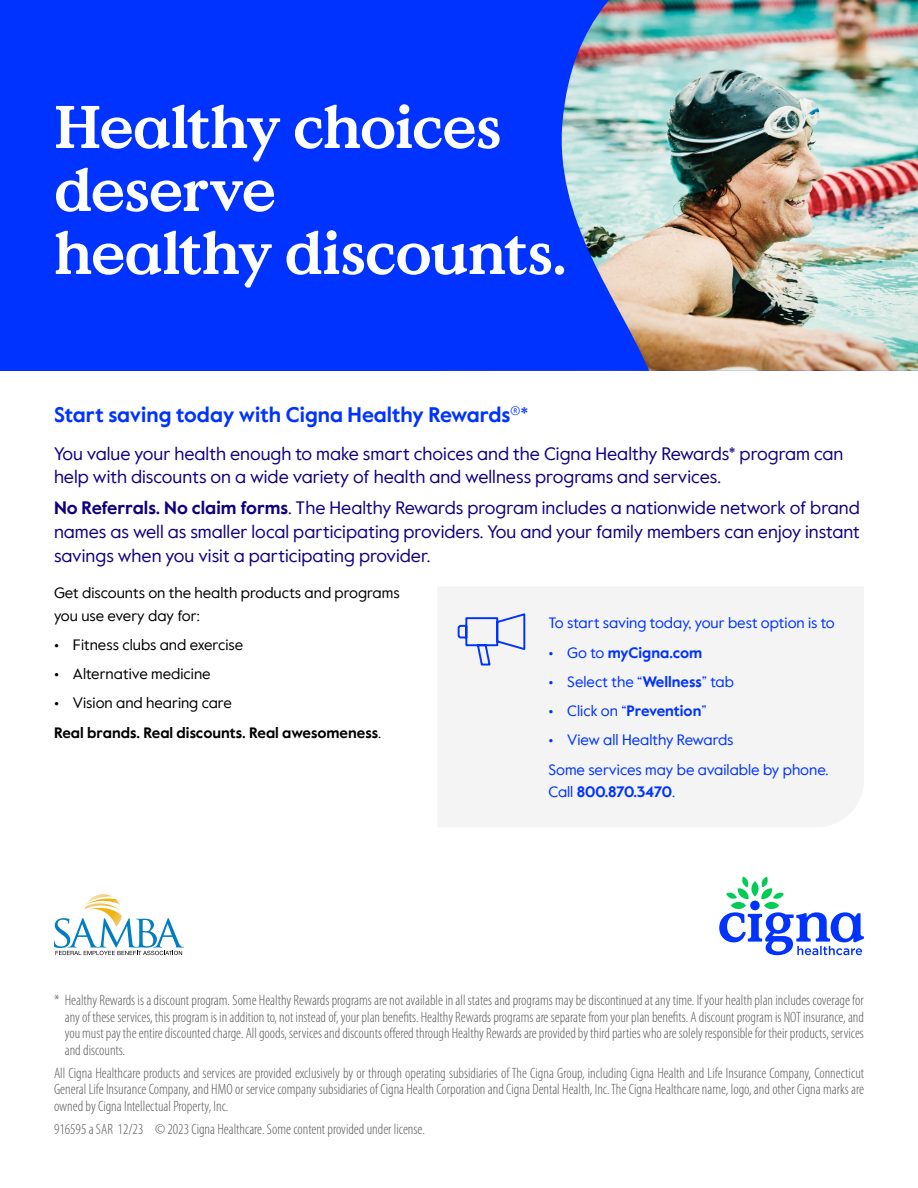
<style>
.page{position:relative;width:918px;height:1188px;background:#fff}
.page>*{position:absolute;margin:0;border:0;box-sizing:border-box;transform-origin:0 0}
.t1{font:700 60px/63px "Value Serif Pro";letter-spacing:-.025em;color:#fff}
.t2{font:700 21px "Value Sans Pro";color:#03f}
.t3{font:18px/24px "Value Sans Pro";color:#110081}
.t4{font:300 condensed 15px/16.5px "Myriad Pro";color:#58595b;text-align:justify}
.t5{font:15px/22.5px "Value Sans Pro";color:#000}
.t6{font:15px "Value Sans Pro";color:#03f}
.t7{font:700 15px "Value Sans Pro";color:#000}
.t8{font:700 15px "Value Sans Pro";color:#03f}
.t9{font:700 15px "Value Sans Pro";letter-spacing:-.02em;color:#03f}
.s1{font-weight:400}
.s2{font-weight:700}
.s3{font-weight:700;font-size:14.25px}
.s4{font-size:14.25px}
</style>
<div class="page">
<div style="left:0;top:0;width:918px;height:371px;background:#03f"></div>
<img style="left:649px;top:0;width:269px;height:371px">
<svg style="left:440px;top:0;width:209px;height:371px"></svg>
<div style="left:438px;top:587px;width:426px;height:240px;background:#f4f4f4"></div>
<svg style="left:54px;top:894px;width:130px;height:61px"></svg>
<svg style="left:719px;top:877px;width:145px;height:78px"></svg>
<svg style="left:457px;top:612px;width:70px;height:55px"></svg>
<h1 class="t1" style="left:54px;top:98px;width:514px">Healthy choices deserve<br>healthy discounts.</h1>
<h2 class="t2" style="left:54px;top:402px;width:476px">Start saving today with Cigna Healthy Rewards<sup>®</sup><span class="s1">*</span></h2>
<p class="t3" style="left:54px;top:442px;width:791px">You value your health enough to make smart choices and the Cigna Healthy Rewards* program can help with discounts on a wide variety of health and wellness programs and services.</p>
<p class="t3" style="left:54px;top:496px;width:807px;text-align:justify"><span class="s2">No Referrals. No claim forms</span>. The Healthy Rewards program includes a nationwide network of brand names as well as smaller local participating providers. You and your family members can enjoy instant savings when you visit a participating provider.</p>
<p class="t5" style="left:54px;top:582px;width:347px">Get discounts on the health products and programs you use every day for:</p>
<p class="t5" style="left:54px;top:634px;width:191px"><span class="s3">•</span> Fitness clubs and exercise</p>
<p class="t5" style="left:54px;top:663px;width:158px"><span class="s3">•</span> Alternative medicine</p>
<p class="t5" style="left:54px;top:692px;width:179px"><span class="s3">•</span> Vision and hearing care</p>
<p class="t7" style="left:54px;top:723px;width:329px">Real brands. Real discounts. Real awesomeness<span class="s1">.</span></p>
<p class="t6" style="left:548px;top:614px;width:288px">To start saving today, your best option is to</p>
<p class="t8" style="left:548px;top:643px;width:155px"><span class="s4">•</span> <span class="s1">Go to</span> myCigna.com</p>
<p class="t6" style="left:548px;top:673px;width:187px"><span class="s3">•</span> Select the “<span class="s2">Wellness</span>” tab</p>
<p class="t8" style="left:548px;top:702px;width:160px"><span class="s4">•</span> <span class="s1">Click on “</span>Prevention<span class="s1">”</span></p>
<p class="t6" style="left:548px;top:731px;width:187px"><span class="s3">•</span> View all Healthy Rewards</p>
<p class="t6" style="left:548px;top:760px;width:282px">Some services may be available by phone.</p>
<p class="t9" style="left:548px;top:783px;width:128px"><span class="s1">Call</span> 800.870.3470<span class="s1">.</span></p>
<p class="t4" style="left:65px;top:992px;width:801px;text-indent:-11px">* Healthy Rewards is a discount program. Some Healthy Rewards programs are not available in all states and programs may be discontinued at any time. If your health plan includes coverage for any of these services, this program is in addition to, not instead of, your plan benefits. Healthy Rewards programs are separate from your plan benefits. A discount program is NOT insurance, and you must pay the entire discounted charge. All goods, services and discounts offered through Healthy Rewards are provided by third parties who are solely responsible for their products, services and discounts.</p>
<p class="t4" style="left:54px;top:1064px;width:812px">All Cigna Healthcare products and services are provided exclusively by or through operating subsidiaries of The Cigna Group, including Cigna Health and Life Insurance Company, Connecticut General Life Insurance Company, and HMO or service company subsidiaries of Cigna Health Corporation and Cigna Dental Health, Inc. The Cigna Healthcare name, logo, and other Cigna marks are owned by Cigna Intellectual Property, Inc.</p>
<p class="t4" style="left:54px;top:1121px;width:91px">916595 a SAR 12/23</p>
<p class="t4" style="left:155px;top:1121px;width:271px">© 2023 Cigna Healthcare. Some content provided under license.</p>
</div>
